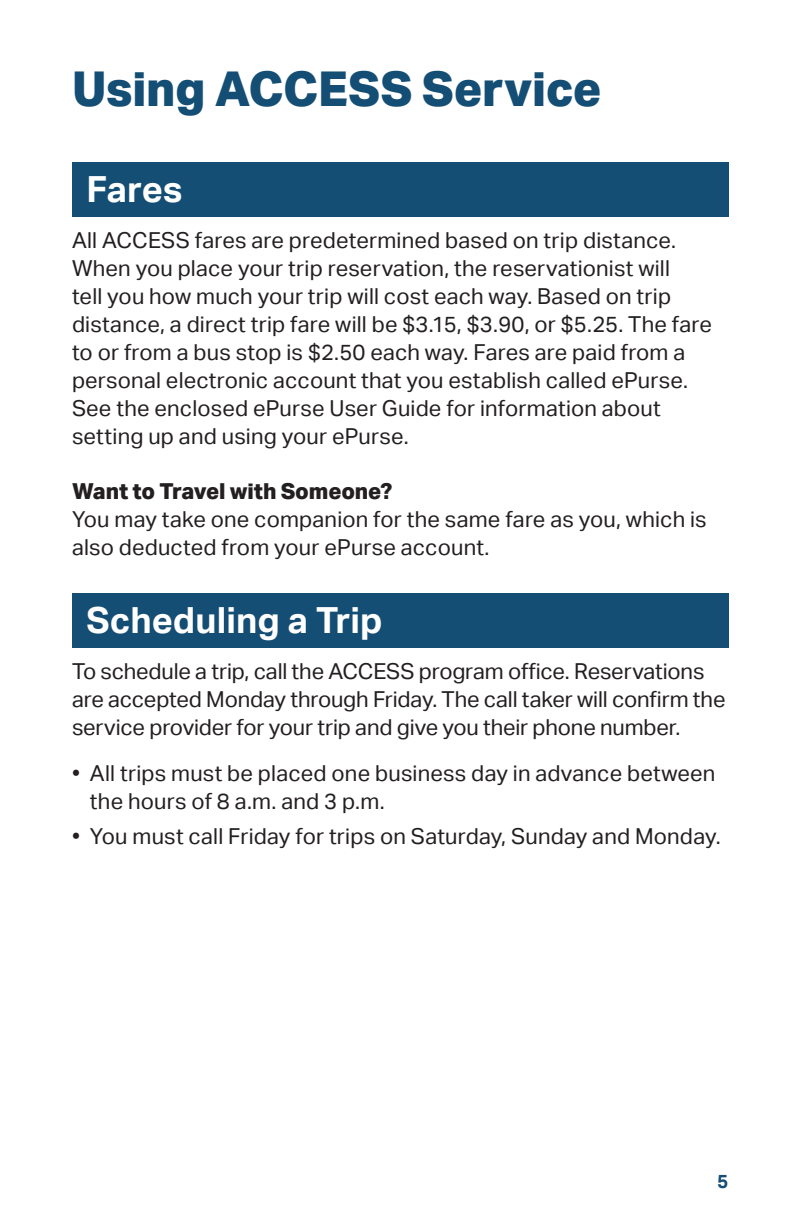
<style>
.page{position:relative;width:792px;height:1224px;background:#fff}
.page>*{position:absolute;margin:0;border:0;box-sizing:border-box;transform-origin:0 0}
.t1{font:800 48px "Aktiv Grotesk";letter-spacing:-.005em;color:#144e74}
.t2{font:700 36px "Aktiv Grotesk";color:#fff}
.t3{font:22px/28px "Aktiv Grotesk";letter-spacing:.005em;color:#231f20}
.t4{font:800 22px "Aktiv Grotesk";letter-spacing:-.005em;color:#231f20}
.t5{font:700 19px "Aktiv Grotesk";color:#144e74}
</style>
<div class="page">
<div style="left:72px;top:162px;width:657px;height:55px;background:#144e74"></div>
<div style="left:72px;top:593px;width:657px;height:55px;background:#144e74"></div>
<h1 class="t1" style="left:72px;top:62px;width:531px">Using ACCESS Service</h1>
<h2 class="t2" style="left:86px;top:169px;width:98px">Fares</h2>
<p class="t3" style="left:72px;top:227px;width:641px">All ACCESS fares are predetermined based on trip distance.<br>When you place your trip reservation, the reservationist will<br>tell you how much your trip will cost each way. Based on trip distance, a direct trip fare will be $3.15, $3.90, or $5.25. The fare to or from a bus stop is $2.50 each way. Fares are paid from a personal electronic account that you establish called ePurse.<br>See the enclosed ePurse User Guide for information about setting up and using your ePurse.</p>
<p class="t4" style="left:72px;top:479px;width:322px">Want to Travel with Someone?</p>
<p class="t3" style="left:72px;top:506px;width:636px">You may take one companion for the same fare as you, which is also deducted from your ePurse account.</p>
<h2 class="t2" style="left:86px;top:600px;width:298px">Scheduling a Trip</h2>
<p class="t3" style="left:72px;top:658px;width:655px">To schedule a trip, call the ACCESS program office. Reservations are accepted Monday through Friday. The call taker will confirm the service provider for your trip and give you their phone number.</p>
<p class="t3" style="left:90px;top:760px;width:627px;text-indent:-18px">• All trips must be placed one business day in advance between the hours of 8 a.m. and 3 p.m.</p>
<p class="t3" style="left:72px;top:823px;width:650px">• You must call Friday for trips on Saturday, Sunday and Monday.</p>
<p class="t5" style="left:717px;top:1170px;width:13px">5</p>
</div>
